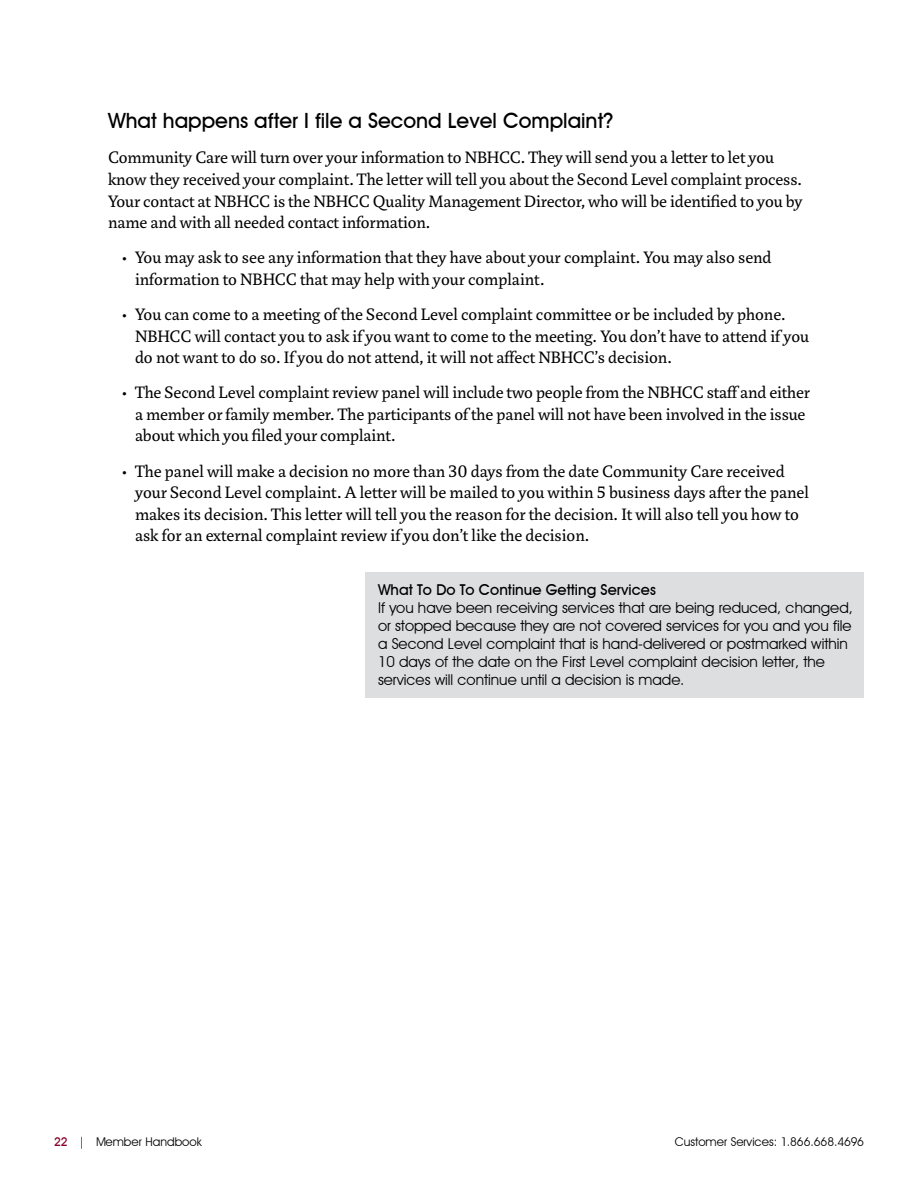
<style>
.page{position:relative;width:918px;height:1188px;background:#fff}
.page>*{position:absolute;margin:0;border:0;box-sizing:border-box;transform-origin:0 0}
.t1{font:700 21px "Decker";color:#000}
.t2{font:18px/21.6px "Marat Pro";letter-spacing:-.005em;color:#000}
.t3{font:15px/18px "Decker";color:#000}
.t4{font:700 15px "Decker";color:#000}
.t5{font:12px "Decker";color:#000}
.s1{font-weight:700;color:#840029}
</style>
<div class="page">
<div style="left:365px;top:572px;width:499px;height:126px;background:#dddee0"></div>
<p class="t1" style="left:108px;top:108px;width:507px">What happens after I file a Second Level Complaint?</p>
<p class="t2" style="left:108px;top:147px;width:696px">Community Care will turn over your information to NBHCC. They will send you a letter to let you know they received your complaint. The letter will tell you about the Second Level complaint process.<br>Your contact at NBHCC is the NBHCC Quality Management Director, who will be identified to you by name and with all needed contact information.</p>
<p class="t2" style="left:135px;top:247px;width:638px;text-indent:-14px">• You may ask to see any information that they have about your complaint. You may also send information to NBHCC that may help with your complaint.</p>
<p class="t2" style="left:135px;top:304px;width:676px;text-indent:-14px">• You can come to a meeting of the Second Level complaint committee or be included by phone.<br>NBHCC will contact you to ask if you want to come to the meeting. You don’t have to attend if you do not want to do so. If you do not attend, it will not affect NBHCC’s decision.</p>
<p class="t2" style="left:135px;top:382px;width:676px;text-indent:-14px">• The Second Level complaint review panel will include two people from the NBHCC staff and either a member or family member. The participants of the panel will not have been involved in the issue about which you filed your complaint.</p>
<p class="t2" style="left:135px;top:460px;width:675px;text-indent:-14px">• The panel will make a decision no more than 30 days from the date Community Care received your Second Level complaint. A letter will be mailed to you within 5 business days after the panel makes its decision. This letter will tell you the reason for the decision. It will also tell you how to ask for an external complaint review if you don’t like the decision.</p>
<p class="t4" style="left:378px;top:581px;width:279px">What To Do To Continue Getting Services</p>
<p class="t3" style="left:378px;top:599px;width:477px">If you have been receiving services that are being reduced, changed, or stopped because they are not covered services for you and you file a Second Level complaint that is hand-delivered or postmarked within 10 days of the date on the First Level complaint decision letter, the services will continue until a decision is made.</p>
<p class="t5" style="left:54px;top:1134px;width:149px"><span class="s1">22</span> | Member Handbook</p>
<p class="t5" style="left:675px;top:1134px;width:191px">Customer Services: 1.866.668.4696</p>
</div>
